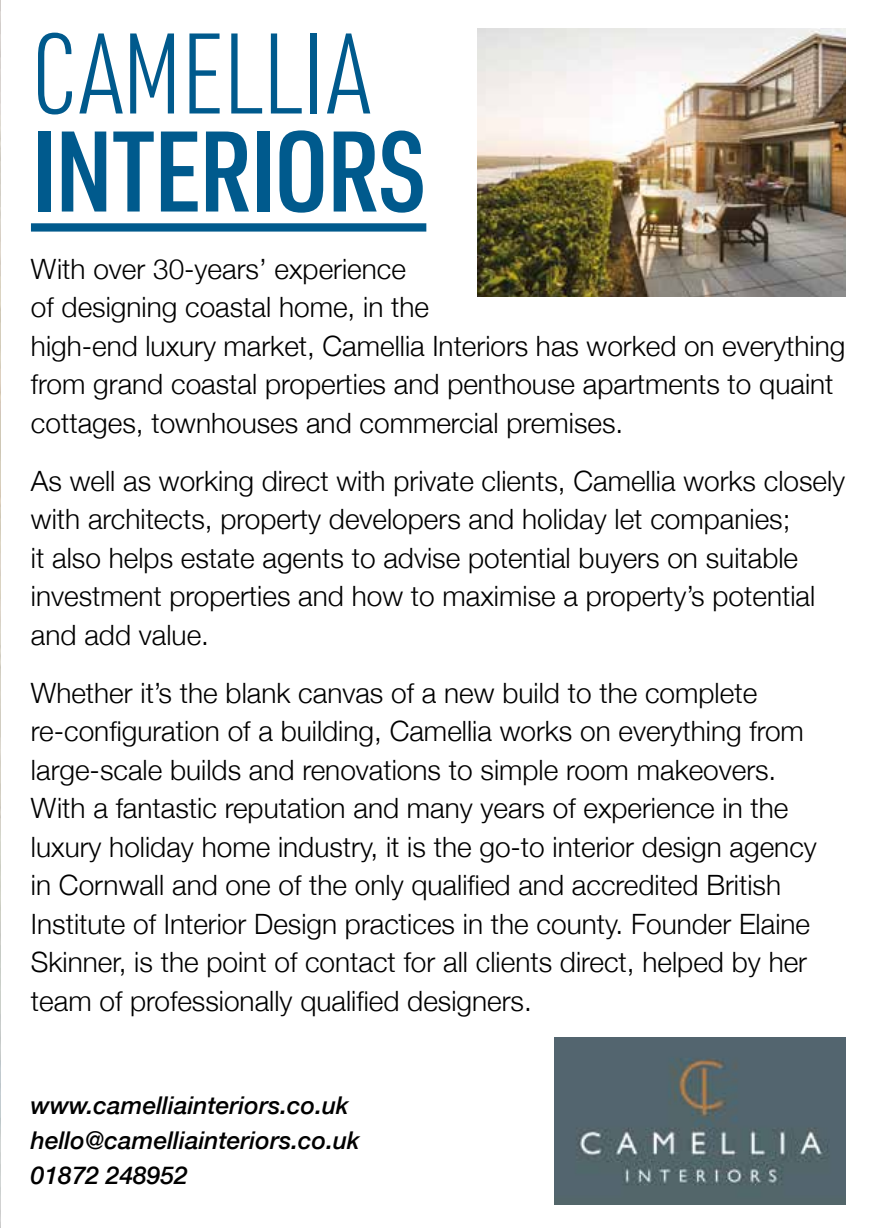
<style>
.page{position:relative;width:874px;height:1228px;background:#fff}
.page>*{position:absolute;margin:0;border:0;box-sizing:border-box;transform-origin:0 0}
.t1{font:600 112px "URWDIN Cond";letter-spacing:-.015em;color:#005a8d}
.t2{font:300 112px "URWDIN Cond";letter-spacing:-.01em;color:#005a8d}
.t3{font:300 28px/38.5px "Helvetica Neue";color:#000}
.t4{font:italic 500 24.5px/35px "Helvetica Neue";color:#000}
</style>
<div class="page">
<div style="left:31px;top:223px;width:395px;height:9px;background:#005a8d"></div>
<img style="left:554px;top:1037px;width:290px;height:167px">
<img style="left:477px;top:29px;width:367px;height:267px">
<h1 class="t2" style="left:31px;top:1px;width:341px">CAMELLIA</h1>
<h1 class="t1" style="left:31px;top:96px;width:397px">INTERIORS</h1>
<p class="t3" style="left:31px;top:248px;width:815px">With over 30-years’ experience<br>of designing coastal home, in the<br>high-end luxury market, Camellia Interiors has worked on everything from grand coastal properties and penthouse apartments to quaint cottages, townhouses and commercial premises.</p>
<p class="t3" style="left:31px;top:459px;width:815px">As well as working direct with private clients, Camellia works closely with architects, property developers and holiday let companies;<br>it also helps estate agents to advise potential buyers on suitable investment properties and how to maximise a property’s potential and add value.</p>
<p class="t3" style="left:31px;top:671px;width:787px">Whether it’s the blank canvas of a new build to the complete re-configuration of a building, Camellia works on everything from large-scale builds and renovations to simple room makeovers.<br>With a fantastic reputation and many years of experience in the luxury holiday home industry, it is the go-to interior design agency in Cornwall and one of the only qualified and accredited British Institute of Interior Design practices in the county. Founder Elaine Skinner, is the point of contact for all clients direct, helped by her team of professionally qualified designers.</p>
<p class="t4" style="left:31px;top:1086px;width:330px">www.camelliainteriors.co.uk hello@camelliainteriors.co.uk<br>01872 248952</p>
</div>
